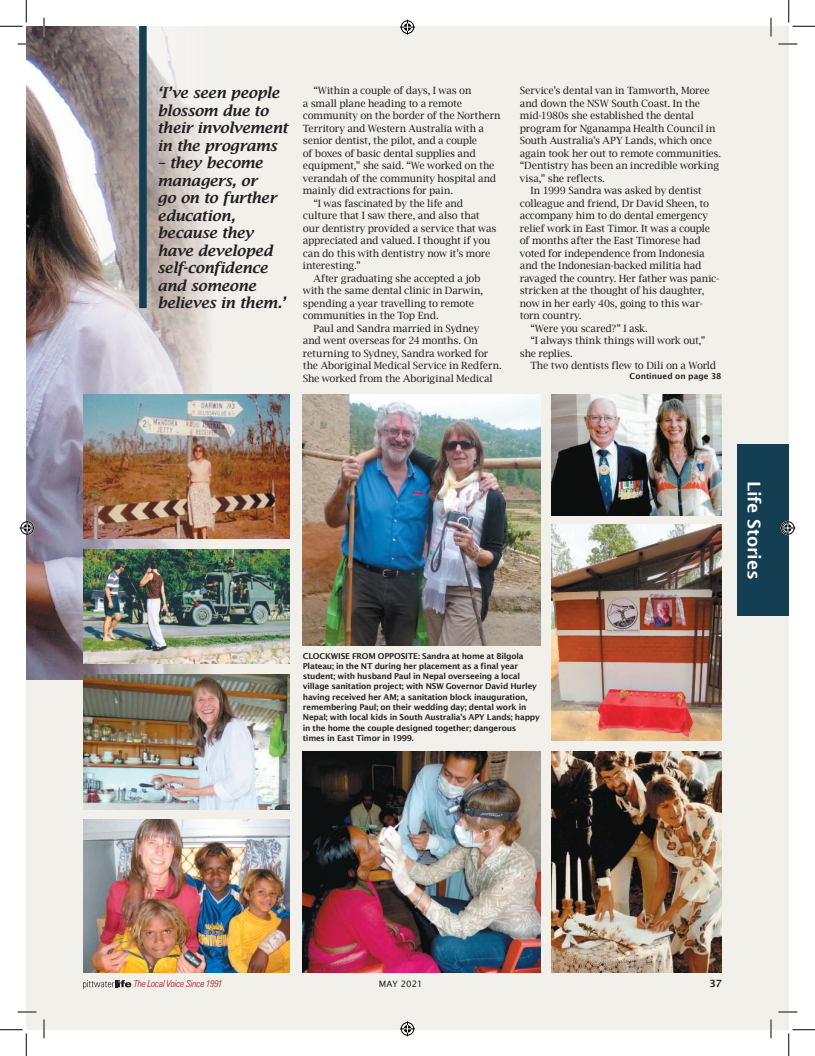
<style>
.page{position:relative;width:815px;height:1056px;background:#fff}
.page>*{position:absolute;margin:0;border:0;box-sizing:border-box;transform-origin:0 0}
.t1{font:600 17.5px "Lucida Sans";letter-spacing:-.015em;color:#fff}
.t2{font:italic 600 15px/17.5px "Lucida Bright";letter-spacing:-.01em;color:#231f20}
.t3{font:10px "Lucida Bright";letter-spacing:-.015em;color:#231f20}
.t4{font:10px "Lucida Bright";letter-spacing:.005em;color:#231f20}
.t5{font:600 10px "Lucida Sans";color:#231f20}
.t6{font:italic 300 condensed 9.62px "Zurich BT";letter-spacing:-.015em;color:#b00d15}
.t7{font:8.75px "Lucida Sans";color:#231f20}
.t8{font:600 8.12px/10.2px "Lucida Sans";letter-spacing:-.025em;color:#231f20}
.t9{font:600 8.12px "Lucida Sans";letter-spacing:.005em;color:#231f20}
</style>
<div class="page">
<div style="left:26px;top:26px;width:762px;height:1003px;background:#f1f0eb"></div>
<img style="left:26px;top:26px;width:205px;height:653px">
<div style="left:737px;top:444px;width:51px;height:171px;background:#143f52"></div>
<img style="left:83px;top:819px;width:206px;height:153px">
<img style="left:303px;top:751px;width:237px;height:221px">
<img style="left:551px;top:394px;width:170px;height:121px">
<img style="left:303px;top:394px;width:237px;height:251px">
<img style="left:83px;top:394px;width:206px;height:144px">
<img style="left:83px;top:674px;width:206px;height:135px">
<img style="left:551px;top:525px;width:170px;height:215px">
<img style="left:83px;top:549px;width:206px;height:114px">
<img style="left:551px;top:751px;width:170px;height:221px">
<div style="left:139px;top:26px;width:8px;height:282px;background:#143f52"></div>
<svg style="left:83px;top:980px;width:48px;height:8px"></svg>
<svg style="left:18px;top:43px;width:18px;height:2px"></svg>
<svg style="left:778px;top:43px;width:19px;height:2px"></svg>
<svg style="left:18px;top:1011px;width:18px;height:1px"></svg>
<svg style="left:778px;top:1011px;width:19px;height:1px"></svg>
<svg style="left:43px;top:18px;width:2px;height:18px"></svg>
<svg style="left:43px;top:1019px;width:2px;height:19px"></svg>
<svg style="left:770px;top:18px;width:1px;height:18px"></svg>
<svg style="left:770px;top:1019px;width:1px;height:19px"></svg>
<svg style="left:0;top:0;width:27px;height:27px"></svg>
<svg style="left:0;top:1029px;width:27px;height:26px"></svg>
<svg style="left:788px;top:0;width:26px;height:27px"></svg>
<svg style="left:788px;top:1029px;width:26px;height:26px"></svg>
<svg style="left:400px;top:20px;width:15px;height:15px"></svg>
<svg style="left:400px;top:1021px;width:15px;height:15px"></svg>
<svg style="left:20px;top:520px;width:15px;height:15px"></svg>
<svg style="left:780px;top:520px;width:15px;height:15px"></svg>
<h2 class="t2" style="left:157px;top:84px;width:132px">‘I’ve seen people blossom due to their involvement in the programs</h2>
<h2 class="t2" style="left:157px;top:154px;width:129px">– they become managers, or<br>go on to further education, because they have developed self-confidence and someone believes in them.’</h2>
<p class="t3" style="left:313px;top:85px;width:159px">“Within a couple of days, I was on</p>
<p class="t3" style="left:303px;top:97px;width:160px">a small plane heading to a remote</p>
<p class="t3" style="left:303px;top:110px;width:199px">community on the border of the Northern</p>
<p class="t3" style="left:303px;top:122px;width:182px">Territory and Western Australia with a</p>
<p class="t3" style="left:303px;top:135px;width:176px">senior dentist, the pilot, and a couple</p>
<p class="t3" style="left:303px;top:147px;width:174px">of boxes of basic dental supplies and</p>
<p class="t3" style="left:303px;top:160px;width:193px">equipment,” she said. “We worked on the</p>
<p class="t3" style="left:303px;top:172px;width:195px">verandah of the community hospital and</p>
<p class="t3" style="left:303px;top:185px;width:152px">mainly did extractions for pain.</p>
<p class="t3" style="left:313px;top:197px;width:151px">“I was fascinated by the life and</p>
<p class="t3" style="left:303px;top:210px;width:178px">culture that I saw there, and also that</p>
<p class="t3" style="left:303px;top:222px;width:195px">our dentistry provided a service that was</p>
<p class="t3" style="left:303px;top:235px;width:189px">appreciated and valued. I thought if you</p>
<p class="t3" style="left:303px;top:247px;width:189px">can do this with dentistry now it’s more</p>
<p class="t3" style="left:303px;top:260px;width:59px">interesting.”</p>
<p class="t3" style="left:313px;top:272px;width:168px">After graduating she accepted a job</p>
<p class="t4" style="left:303px;top:285px;width:181px">with the same dental clinic in Darwin,</p>
<p class="t3" style="left:303px;top:297px;width:172px">spending a year travelling to remote</p>
<p class="t3" style="left:303px;top:310px;width:137px">communities in the Top End.</p>
<p class="t3" style="left:313px;top:322px;width:167px">Paul and Sandra married in Sydney</p>
<p class="t3" style="left:303px;top:335px;width:176px">and went overseas for 24 months. On</p>
<p class="t3" style="left:303px;top:347px;width:187px">returning to Sydney, Sandra worked for</p>
<p class="t3" style="left:303px;top:360px;width:200px">the Aboriginal Medical Service in Redfern.</p>
<p class="t3" style="left:303px;top:372px;width:191px">She worked from the Aboriginal Medical</p>
<p class="t3" style="left:519px;top:85px;width:191px">Service’s dental van in Tamworth, Moree</p>
<p class="t3" style="left:519px;top:97px;width:182px">and down the NSW South Coast. In the</p>
<p class="t3" style="left:519px;top:110px;width:175px">mid-1980s she established the dental</p>
<p class="t3" style="left:519px;top:122px;width:197px">program for Nganampa Health Council in</p>
<p class="t3" style="left:519px;top:135px;width:194px">South Australia’s APY Lands, which once</p>
<p class="t3" style="left:519px;top:147px;width:203px">again took her out to remote communities.</p>
<p class="t3" style="left:519px;top:160px;width:201px">“Dentistry has been an incredible working</p>
<p class="t3" style="left:519px;top:172px;width:87px">visa,” she reflects.</p>
<p class="t3" style="left:530px;top:185px;width:173px">In 1999 Sandra was asked by dentist</p>
<p class="t3" style="left:519px;top:197px;width:191px">colleague and friend, Dr David Sheen, to</p>
<p class="t3" style="left:519px;top:210px;width:190px">accompany him to do dental emergency</p>
<p class="t3" style="left:519px;top:222px;width:192px">relief work in East Timor. It was a couple</p>
<p class="t3" style="left:519px;top:235px;width:182px">of months after the East Timorese had</p>
<p class="t3" style="left:519px;top:247px;width:186px">voted for independence from Indonesia</p>
<p class="t3" style="left:519px;top:260px;width:183px">and the Indonesian-backed militia had</p>
<p class="t3" style="left:519px;top:272px;width:201px">ravaged the country. Her father was panic-</p>
<p class="t3" style="left:519px;top:285px;width:186px">stricken at the thought of his daughter,</p>
<p class="t3" style="left:519px;top:297px;width:184px">now in her early 40s, going to this war-</p>
<p class="t3" style="left:519px;top:310px;width:63px">torn country.</p>
<p class="t3" style="left:530px;top:322px;width:119px">“Were you scared?” I ask.</p>
<p class="t3" style="left:530px;top:335px;width:176px">“I always think things will work out,”</p>
<p class="t3" style="left:519px;top:347px;width:54px">she replies.</p>
<p class="t3" style="left:530px;top:360px;width:187px">The two dentists flew to Dili on a World</p>
<p class="t9" style="left:629px;top:371px;width:93px">Continued on page 38</p>
<p class="t8" style="left:303px;top:650px;width:238px">CLOCKWISE FROM OPPOSITE: Sandra at home at Bilgola Plateau; in the NT during her placement as a final year student; with husband Paul in Nepal overseeing a local village sanitation project; with NSW Governor David Hurley having received her AM; a sanitation block inauguration, remembering Paul; on their wedding day; dental work in Nepal; with local kids in South Australia’s APY Lands; happy in the home the couple designed together; dangerous times in East Timor in 1999.</p>
<h1 class="t1" style="left:763px;top:481px;width:100px;rotate:90deg">Life Stories</h1>
<p class="t6" style="left:134px;top:977px;width:90px">The Local Voice Since 1991</p>
<p class="t7" style="left:379px;top:978px;width:45px">MAY 2021</p>
<p class="t5" style="left:709px;top:977px;width:14px">37</p>
</div>
